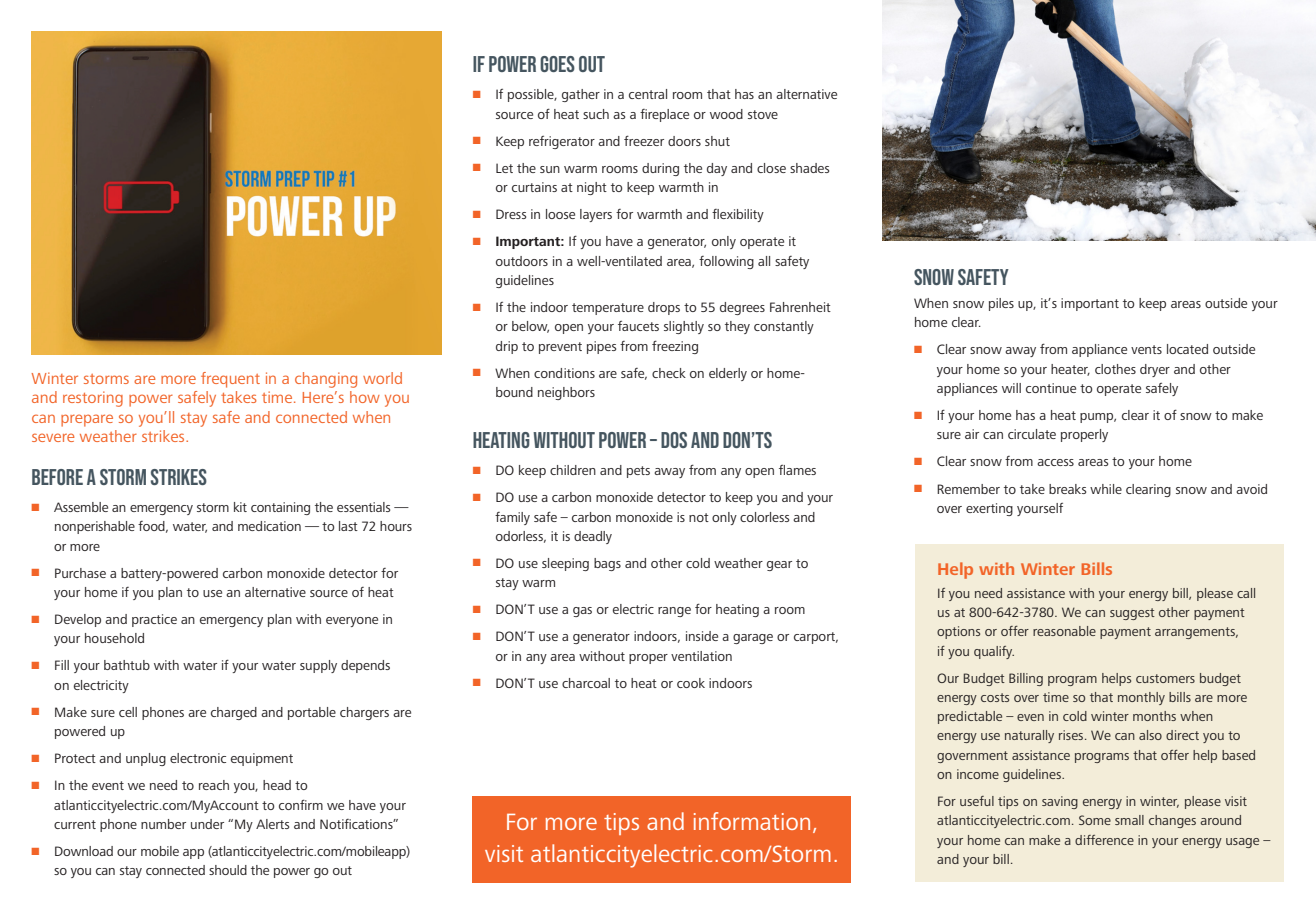
<style>
.page{position:relative;width:1316px;height:914px;background:#fff}
.page>*{position:absolute;margin:0;border:0;box-sizing:border-box;transform-origin:0 0}
.t1{font:24.5px/31.5px "Frutiger Next Pro";color:#fff;text-align:center}
.t2{font:22.75px "Bebas Neue";color:#45555f}
.t3{font:700 17.5px "Frutiger Next Pro";color:#f26428}
.t4{font:16.62px/19.2px "Frutiger Next Pro";color:#f26428}
.t5{font:14px/19.2px "Frutiger Next Pro";color:#231f20}
.s1{color:#f26428}
.s2{font-weight:700}
</style>
<div class="page">
<div style="left:914px;top:544px;width:369px;height:337px;background:#f3edd9"></div>
<img style="left:32px;top:32px;width:409px;height:322px">
<div style="left:472px;top:795px;width:378px;height:87px;background:#f26428"></div>
<img style="left:882px;top:0;width:433px;height:240px">
<p class="t4" style="left:32px;top:369px;width:380px">Winter storms are more frequent in a changing world and restoring power safely takes time. Here’s how you can prepare so you’ll stay safe and connected when severe weather strikes.</p>
<h2 class="t2" style="left:32px;top:464px;width:177px">BEFORE A STORM STRIKES</h2>
<p class="t5" style="left:54px;top:497px;width:359px;text-indent:-23px"><span class="s1">■</span> Assemble an emergency storm kit containing the essentials — nonperishable food, water, and medication — to last 72 hours or more</p>
<p class="t5" style="left:54px;top:563px;width:345px;text-indent:-23px"><span class="s1">■</span> Purchase a battery-powered carbon monoxide detector for your home if you plan to use an alternative source of heat</p>
<p class="t5" style="left:54px;top:609px;width:340px;text-indent:-23px"><span class="s1">■</span> Develop and practice an emergency plan with everyone in your household</p>
<p class="t5" style="left:54px;top:656px;width:338px;text-indent:-23px"><span class="s1">■</span> Fill your bathtub with water if your water supply depends on electricity</p>
<p class="t5" style="left:54px;top:702px;width:359px;text-indent:-23px"><span class="s1">■</span> Make sure cell phones are charged and portable chargers are powered up</p>
<p class="t5" style="left:32px;top:749px;width:263px"><span class="s1">■</span> Protect and unplug electronic equipment</p>
<p class="t5" style="left:54px;top:776px;width:353px;text-indent:-23px"><span class="s1">■</span> In the event we need to reach you, head to atlanticcityelectric.com/MyAccount to confirm we have your current phone number under “My Alerts and Notifications”</p>
<p class="t5" style="left:54px;top:841px;width:357px;text-indent:-23px"><span class="s1">■</span> Download our mobile app (atlanticcityelectric.com/mobileapp) so you can stay connected should the power go out</p>
<h2 class="t2" style="left:472px;top:51px;width:134px">IF POWER GOES OUT</h2>
<p class="t5" style="left:495px;top:85px;width:343px;text-indent:-23px"><span class="s1">■</span> If possible, gather in a central room that has an alternative source of heat such as a fireplace or wood stove</p>
<p class="t5" style="left:472px;top:131px;width:259px"><span class="s1">■</span> Keep refrigerator and freezer doors shut</p>
<p class="t5" style="left:495px;top:159px;width:336px;text-indent:-23px"><span class="s1">■</span> Let the sun warm rooms during the day and close shades or curtains at night to keep warmth in</p>
<p class="t5" style="left:472px;top:205px;width:292px"><span class="s1">■</span> Dress in loose layers for warmth and flexibility</p>
<p class="t5" style="left:495px;top:232px;width:315px;text-indent:-23px"><span class="s1">■</span> <span class="s2">Important:</span> If you have a generator, only operate it outdoors in a well-ventilated area, following all safety guidelines</p>
<p class="t5" style="left:495px;top:298px;width:337px;text-indent:-23px"><span class="s1">■</span> If the indoor temperature drops to 55 degrees Fahrenheit or below, open your faucets slightly so they constantly drip to prevent pipes from freezing</p>
<p class="t5" style="left:495px;top:363px;width:311px;text-indent:-23px"><span class="s1">■</span> When conditions are safe, check on elderly or home&shy;bound neighbors</p>
<h2 class="t2" style="left:472px;top:427px;width:301px">HEATING WITHOUT POWER – DOS AND DON’TS</h2>
<p class="t5" style="left:472px;top:461px;width:345px"><span class="s1">■</span> DO keep children and pets away from any open flames</p>
<p class="t5" style="left:495px;top:488px;width:339px;text-indent:-23px"><span class="s1">■</span> DO use a carbon monoxide detector to keep you and your family safe – carbon monoxide is not only colorless and odorless, it is deadly</p>
<p class="t5" style="left:495px;top:553px;width:314px;text-indent:-23px"><span class="s1">■</span> DO use sleeping bags and other cold weather gear to stay warm</p>
<p class="t5" style="left:472px;top:600px;width:334px"><span class="s1">■</span> DON’T use a gas or electric range for heating a room</p>
<p class="t5" style="left:495px;top:627px;width:345px;text-indent:-23px"><span class="s1">■</span> DON’T use a generator indoors, inside a garage or carport, or in any area without proper ventilation</p>
<p class="t5" style="left:472px;top:673px;width:281px"><span class="s1">■</span> DON’T use charcoal to heat or cook indoors</p>
<p class="t1" style="left:485px;top:806px;width:355px">For more tips and information, visit atlanticcityelectric.com/Storm.</p>
<h2 class="t2" style="left:913px;top:264px;width:96px">SNOW SAFETY</h2>
<p class="t5" style="left:913px;top:294px;width:365px">When snow piles up, it’s important to keep areas outside your home clear.</p>
<p class="t5" style="left:936px;top:340px;width:320px;text-indent:-23px"><span class="s1">■</span> Clear snow away from appliance vents located outside your home so your heater, clothes dryer and other appliances will continue to operate safely</p>
<p class="t5" style="left:936px;top:406px;width:328px;text-indent:-23px"><span class="s1">■</span> If your home has a heat pump, clear it of snow to make sure air can circulate properly</p>
<p class="t5" style="left:913px;top:452px;width:279px"><span class="s1">■</span> Clear snow from access areas to your home</p>
<p class="t5" style="left:936px;top:479px;width:333px;text-indent:-23px"><span class="s1">■</span> Remember to take breaks while clearing snow and avoid over exerting yourself</p>
<h3 class="t3" style="left:937px;top:559px;width:177px">Help with Winter Bills</h3>
<p class="t5" style="left:937px;top:583px;width:320px">If you need assistance with your energy bill, please call us at 800-642-3780. We can suggest other payment options or offer reasonable payment arrangements,<br>if you qualify.</p>
<p class="t5" style="left:937px;top:668px;width:320px">Our Budget Billing program helps customers budget energy costs over time so that monthly bills are more predictable – even in cold winter months when energy use naturally rises. We can also direct you to government assistance programs that offer help based on income guidelines.</p>
<p class="t5" style="left:937px;top:791px;width:335px">For useful tips on saving energy in winter, please visit atlanticcityelectric.com. Some small changes around your home can make a difference in your energy usage – and your bill.</p>
</div>
